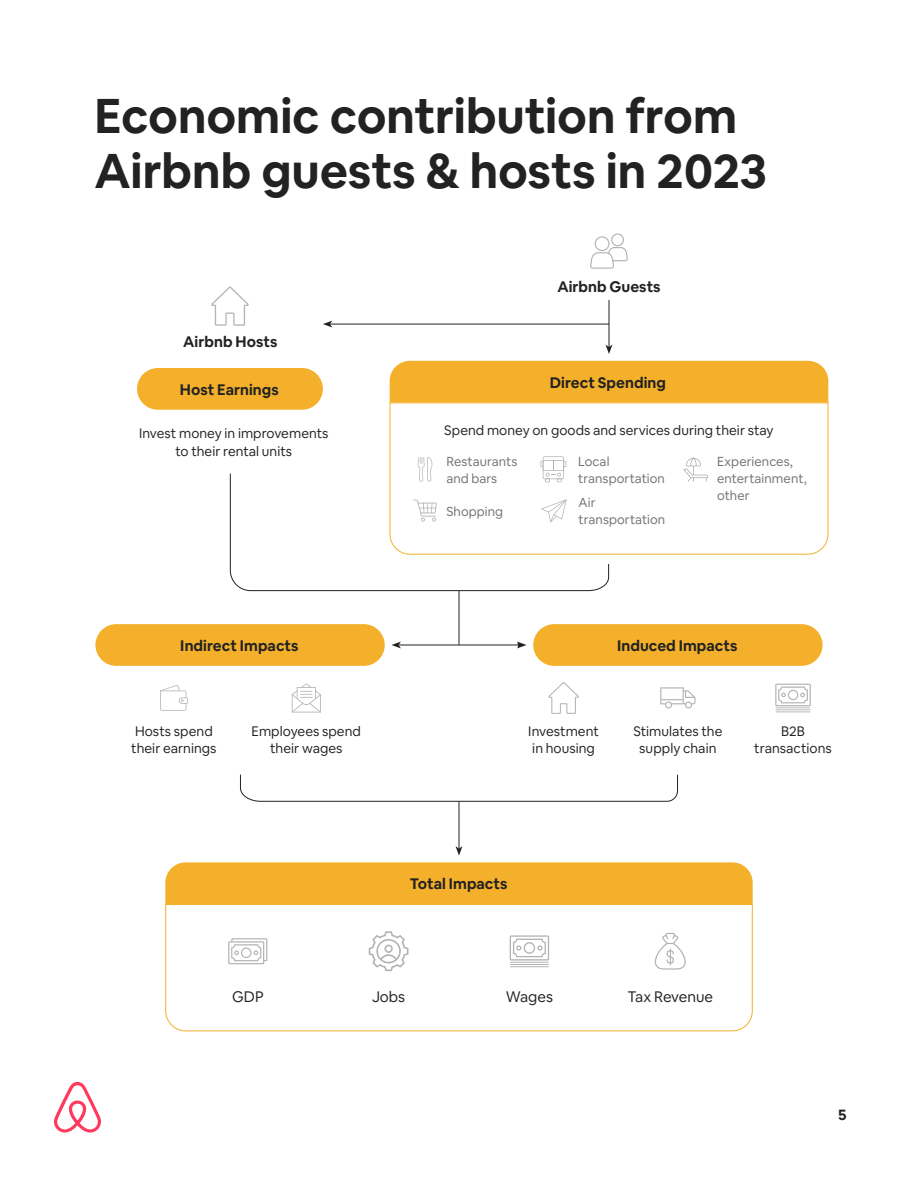
<style>
.page{position:relative;width:918px;height:1188px;background:#fff}
.page>*{position:absolute;margin:0;border:0;box-sizing:border-box;transform-origin:0 0}
.t1{font:700 48px/54.6px "Airbnb Cereal";letter-spacing:-.005em;color:#222}
.t2{font:700 15px "Airbnb Cereal";letter-spacing:.005em;color:#222}
.t3{font:15px "Airbnb Cereal";color:#222}
.t4{font:13.5px/16.4px "Airbnb Cereal";letter-spacing:.005em;color:#222;text-align:center}
.t5{font:12.9px/17.1px "Airbnb Cereal";letter-spacing:.005em;color:#717171}
</style>
<div class="page">
<svg style="left:54px;top:1082px;width:47px;height:50px"></svg>
<hr style="left:459px;top:802px;width:1px;height:47px;background:#222">
<svg style="left:456px;top:846px;width:6px;height:10px"></svg>
<hr style="left:609px;top:300px;width:1px;height:47px;background:#222">
<svg style="left:606px;top:345px;width:6px;height:9px"></svg>
<hr style="left:459px;top:591px;width:1px;height:54px;background:#222">
<svg style="left:240px;top:774px;width:438px;height:28px"></svg>
<svg style="left:590px;top:233px;width:38px;height:36px"></svg>
<svg style="left:211px;top:286px;width:38px;height:40px"></svg>
<div style="left:390px;top:361px;width:438px;height:41px;background:#f4b02a"></div>
<svg style="left:389px;top:402px;width:440px;height:153px"></svg>
<svg style="left:418px;top:457px;width:14px;height:16px"></svg>
<svg style="left:683px;top:457px;width:25px;height:25px"></svg>
<svg style="left:540px;top:456px;width:26px;height:17px"></svg>
<div style="left:137px;top:368px;width:186px;height:42px;background:#f4b02a;border-radius:21px"></div>
<div style="left:533px;top:624px;width:290px;height:42px;background:#f4b02a;border-radius:21px"></div>
<svg style="left:660px;top:687px;width:36px;height:22px"></svg>
<svg style="left:548px;top:682px;width:31px;height:32px"></svg>
<svg style="left:775px;top:684px;width:36px;height:22px"></svg>
<hr style="left:776px;top:707px;width:35px;height:1px;background:#000">
<hr style="left:776px;top:709px;width:35px;height:1px;background:#000">
<hr style="left:776px;top:711px;width:35px;height:1px;background:#000">
<hr style="left:399px;top:645px;width:120px;height:1px;background:#222">
<svg style="left:517px;top:642px;width:9px;height:6px"></svg>
<svg style="left:392px;top:642px;width:9px;height:6px"></svg>
<div style="left:95px;top:624px;width:290px;height:42px;background:#f4b02a;border-radius:21px"></div>
<svg style="left:160px;top:685px;width:28px;height:26px"></svg>
<svg style="left:292px;top:683px;width:29px;height:30px"></svg>
<svg style="left:230px;top:473px;width:379px;height:118px"></svg>
<div style="left:165px;top:862px;width:588px;height:42px;background:#f4b02a"></div>
<svg style="left:165px;top:904px;width:588px;height:128px"></svg>
<svg style="left:369px;top:931px;width:40px;height:40px"></svg>
<svg style="left:510px;top:935px;width:39px;height:26px"></svg>
<hr style="left:510px;top:962px;width:39px;height:1px;background:#000">
<hr style="left:510px;top:964px;width:39px;height:1px;background:#000">
<hr style="left:510px;top:966px;width:39px;height:1px;background:#000">
<svg style="left:228px;top:938px;width:39px;height:26px"></svg>
<svg style="left:655px;top:933px;width:31px;height:37px"></svg>
<hr style="left:330px;top:324px;width:279px;height:1px;background:#222">
<svg style="left:323px;top:321px;width:9px;height:7px"></svg>
<h1 class="t1" style="left:94px;top:89px;width:674px">Economic contribution from<br>Airbnb guests &amp; hosts in 2023</h1>
<p class="t2" style="left:183px;top:333px;width:96px">Airbnb Hosts</p>
<p class="t2" style="left:180px;top:380px;width:100px">Host Earnings</p>
<p class="t4" style="left:139px;top:424px;width:191px;line-height:18px">Invest money in improvements to their rental units</p>
<p class="t2" style="left:180px;top:636px;width:120px">Indirect Impacts</p>
<p class="t4" style="left:131px;top:723px;width:87px;text-align:left">Hosts spend their earnings</p>
<p class="t4" style="left:252px;top:723px;width:111px">Employees spend their wages</p>
<p class="t2" style="left:557px;top:278px;width:105px">Airbnb Guests</p>
<p class="t2" style="left:550px;top:373px;width:118px">Direct Spending</p>
<p class="t4" style="left:444px;top:422px;width:331px">Spend money on goods and services during their stay</p>
<p class="t5" style="left:446px;top:453px;width:72px">Restaurants and bars</p>
<p class="t5" style="left:446px;top:503px;width:58px">Shopping</p>
<p class="t5" style="left:578px;top:453px;width:88px">Local transportation</p>
<p class="t5" style="left:579px;top:494px;width:88px">Air transportation</p>
<p class="t5" style="left:717px;top:453px;width:91px">Experiences, entertainment, other</p>
<p class="t2" style="left:617px;top:636px;width:122px">Induced Impacts</p>
<p class="t4" style="left:633px;top:723px;width:91px">Stimulates the supply chain</p>
<p class="t4" style="left:528px;top:723px;width:72px;text-align:left">Investment in housing</p>
<p class="t4" style="left:754px;top:723px;width:79px">B2B transactions</p>
<p class="t2" style="left:410px;top:875px;width:99px">Total Impacts</p>
<p class="t3" style="left:232px;top:988px;width:33px">GDP</p>
<p class="t3" style="left:372px;top:988px;width:35px">Jobs</p>
<p class="t3" style="left:506px;top:988px;width:49px">Wages</p>
<p class="t3" style="left:627px;top:988px;width:87px">Tax Revenue</p>
<p class="t2" style="left:838px;top:1105px;width:10px">5</p>
</div>
